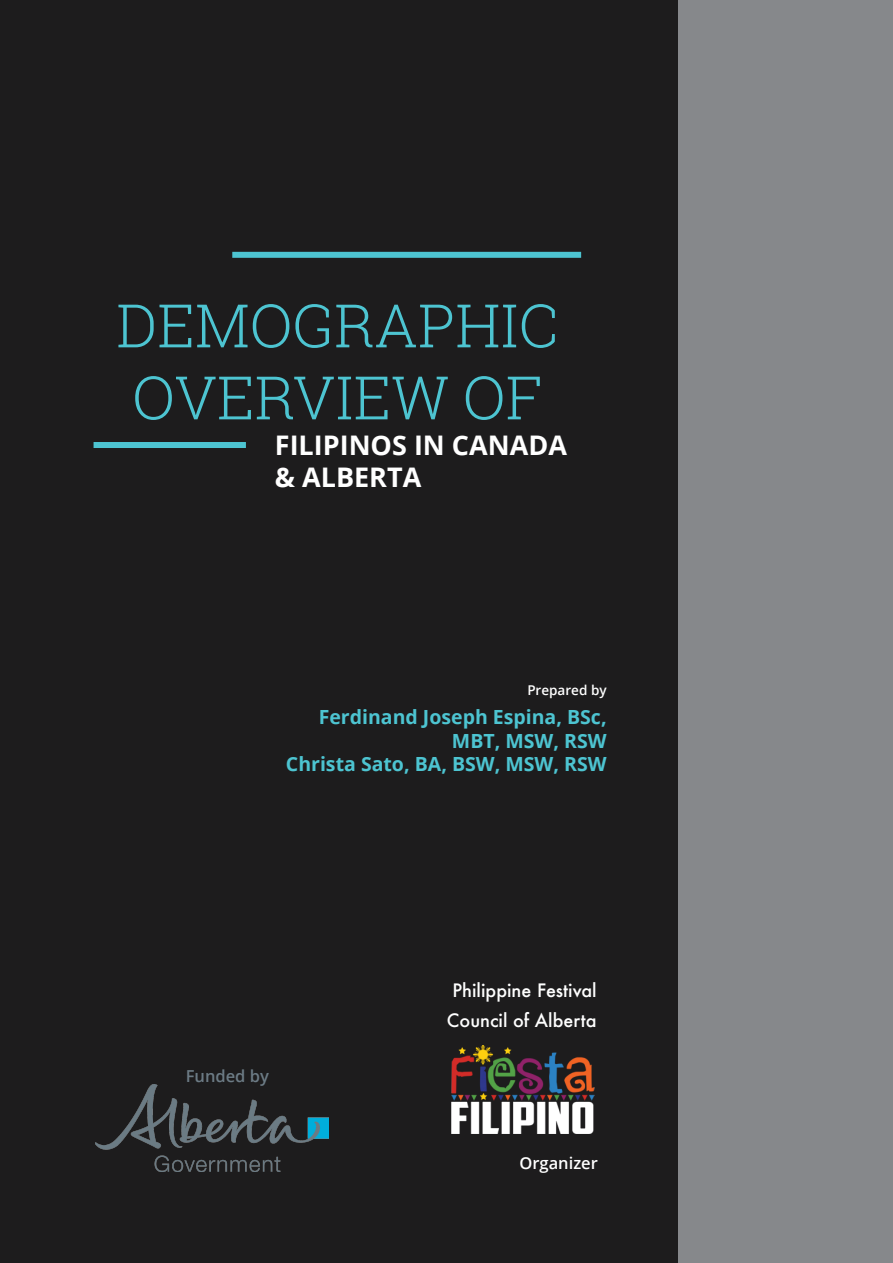
<style>
.page{position:relative;width:893px;height:1263px;background:#86888b}
.page>*{position:absolute;margin:0;border:0;box-sizing:border-box;transform-origin:0 0}
.Page_Header_-_Blue{font:300 60px/72px "Roboto Slab";color:#4dc4d1}
.Page_Header_-_White{font:700 27px/32.4px "Open Sans";color:#fff}
.Blue_Text_-_Align_Ri{font:700 19.5px/23.4px "Open Sans";color:#4dc4d1;text-align:right}
.t1{font:500 18px "Futura";color:#fff}
.Page_Section_Title{font:600 16.5px "Open Sans";color:#fff}
.Page_Section_Title-2{font:600 16.5px "Open Sans";color:#6c7b85}
.Identification_Text{font:600 13.5px "Open Sans";color:#fff}
</style>
<div class="page">
<div style="left:0;top:0;width:677px;height:1263px;background:#231f20"></div>
<div style="left:94px;top:442px;width:152px;height:6px;background:#4dc4d1"></div>
<div style="left:232px;top:252px;width:349px;height:6px;background:#4dc4d1"></div>
<img style="left:451px;top:1045px;width:144px;height:88px">
<img style="left:95px;top:1084px;width:234px;height:87px">
<p class="Page_Header_-_Blue" style="left:116px;top:288px;width:443px">DEMOGRAPHIC<br>OVERVIEW OF</p>
<p class="Page_Header_-_White" style="left:275px;top:428px;width:294px">FILIPINOS IN CANADA &amp; ALBERTA</p>
<p class="Identification_Text" style="left:527px;top:681px;width:81px">Prepared by</p>
<p class="Blue_Text_-_Align_Ri" style="left:319px;top:705px;width:289px">Ferdinand Joseph Espina, BSc,<br>MBT, MSW, RSW</p>
<p class="Blue_Text_-_Align_Ri" style="left:286px;top:752px;width:322px">Christa Sato, BA, BSW, MSW, RSW</p>
<p class="Page_Section_Title-2" style="left:186px;top:1064px;width:85px">Funded by</p>
<p class="t1" style="left:452px;top:978px;width:146px">Philippine Festival</p>
<p class="t1" style="left:447px;top:1008px;width:151px">Council of Alberta</p>
<p class="Page_Section_Title" style="left:519px;top:1151px;width:80px">Organizer</p>
</div>
